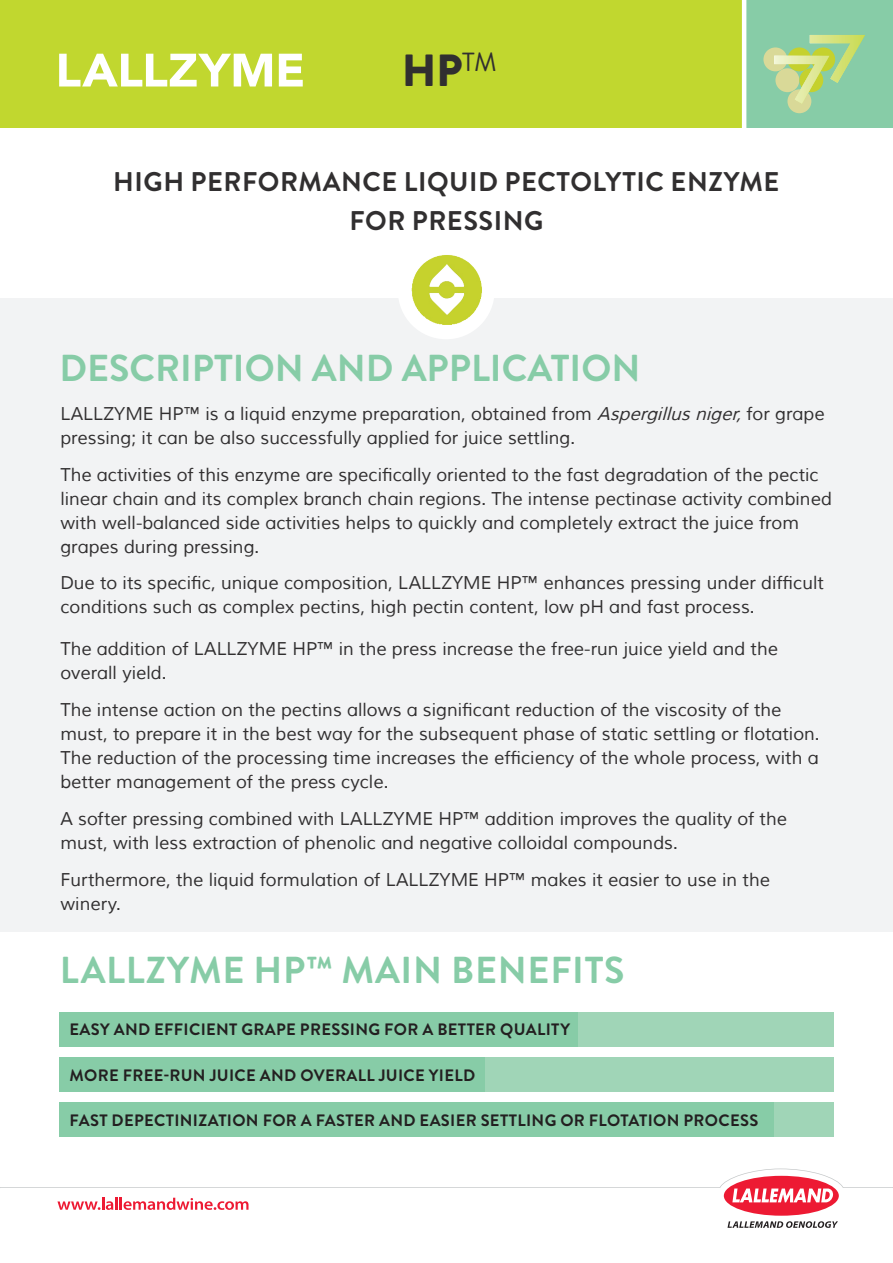
<style>
.page{position:relative;width:893px;height:1263px;background:#fff}
.page>*{position:absolute;margin:0;border:0;box-sizing:border-box;transform-origin:0 0}
.t1{font:900 45px "Brandon Grotesque";color:#312f30}
.t2{font:700 37.5px "Brandon Grotesque";color:#87cca7}
.t3{font:700 37.5px "Brandon Grotesque";letter-spacing:.02em;color:#87cca7}
.t4{font:700 27px/39px "Brandon Grotesque";letter-spacing:.02em;color:#312f30;text-align:center}
.t5{font:18px/24px "Muli";color:#312f30}
.t6{font:700 16.5px "Brandon Grotesque";letter-spacing:.02em;color:#231f20}
.s1{font-style:italic}
</style>
<div class="page">
<div style="left:0;top:0;width:893px;height:128px;background:#c1d72f"></div>
<div style="left:744px;top:0;width:149px;height:128px;background:#87cca7"></div>
<div style="left:763px;top:47px;width:24px;height:24px;background:#d9d998;border-radius:50%"></div>
<div style="left:787px;top:89px;width:24px;height:24px;background:#d9d998;border-radius:50%"></div>
<svg style="left:774px;top:35px;width:91px;height:69px"></svg>
<hr style="left:742px;top:0;width:4px;height:129px;background:#fff">
<div style="left:724px;top:1176px;width:115px;height:40px;background:#ed1a33;border-radius:50%"></div>
<svg style="left:727px;top:1221px;width:111px;height:7px"></svg>
<div style="left:0;top:298px;width:893px;height:633px;background:#f2f3f4"></div>
<div style="left:398px;top:243px;width:97px;height:96px;background:#fff;border-radius:50%"></div>
<img style="left:411px;top:255px;width:83px;height:70px">
<svg style="left:0;top:1168px;width:893px;height:42px"></svg>
<svg style="left:59px;top:54px;width:213px;height:32px"></svg>
<svg style="left:279px;top:54px;width:24px;height:32px"></svg>
<div style="left:59px;top:1012px;width:774px;height:34px;background:#87cca7"></div>
<div style="left:59px;top:1057px;width:774px;height:34px;background:#87cca7"></div>
<div style="left:59px;top:1102px;width:774px;height:34px;background:#87cca7"></div>
<div style="left:578px;top:1012px;width:255px;height:34px;background:#a0d5b7"></div>
<div style="left:485px;top:1057px;width:348px;height:34px;background:#a0d5b7"></div>
<div style="left:774px;top:1102px;width:59px;height:34px;background:#a0d5b7"></div>
<h1 class="t1" style="left:402px;top:39px;width:96px">HP<sup>TM</sup></h1>
<h3 class="t4" style="left:113px;top:163px;width:668px">HIGH PERFORMANCE LIQUID PECTOLYTIC ENZYME<br>FOR PRESSING</h3>
<h2 class="t2" style="left:60px;top:342px;width:582px">DESCRIPTION AND APPLICATION</h2>
<p class="t5" style="left:60px;top:402px;width:766px">LALLZYME HP™ is a liquid enzyme preparation, obtained from <span class="s1">Aspergillusniger,</span>for grape pressing; it can be also successfully applied for juice settling.</p>
<p class="t5" style="left:60px;top:463px;width:773px">The activities of this enzyme are specifically oriented to the fast degradation of the pectic linear chain and its complex branch chain regions. The intense pectinase activity combined with well-balanced side activities helps to quickly and completely extract the juice from grapes during pressing.</p>
<p class="t5" style="left:60px;top:571px;width:765px">Due to its specific, unique composition, LALLZYME HP™ enhances pressing under difficult conditions such as complex pectins, high pectin content, low pH and fast process.</p>
<p class="t5" style="left:60px;top:637px;width:719px">The addition of LALLZYME HP™ in the press increase the free-run juice yield and the overall yield.</p>
<p class="t5" style="left:60px;top:698px;width:761px">The intense action on the pectins allows a significant reduction of the viscosity of the must, to prepare it in the best way for the subsequent phase of static settling or flotation.<br>The reduction of the processing time increases the efficiency of the whole process, with a better management of the press cycle.</p>
<p class="t5" style="left:60px;top:807px;width:728px">A softer pressing combined with LALLZYME HP™ addition improves the quality of the must, with less extraction of phenolic and negative colloidal compounds.</p>
<p class="t5" style="left:60px;top:868px;width:711px">Furthermore, the liquid formulation of LALLZYME HP™ makes it easier to use in the winery.</p>
<h2 class="t3" style="left:60px;top:944px;width:566px">LALLZYME HP™ MAIN BENEFITS</h2>
<p class="t6" style="left:70px;top:1018px;width:502px">EASY AND EFFICIENT GRAPE PRESSING FOR A BETTER QUALITY</p>
<p class="t6" style="left:70px;top:1063px;width:407px">MORE FREE-RUN JUICE AND OVERALL JUICE YIELD</p>
<p class="t6" style="left:70px;top:1108px;width:690px">FAST DEPECTINIZATION FOR A FASTER AND EASIER SETTLING OR FLOTATION PROCESS</p>
</div>
